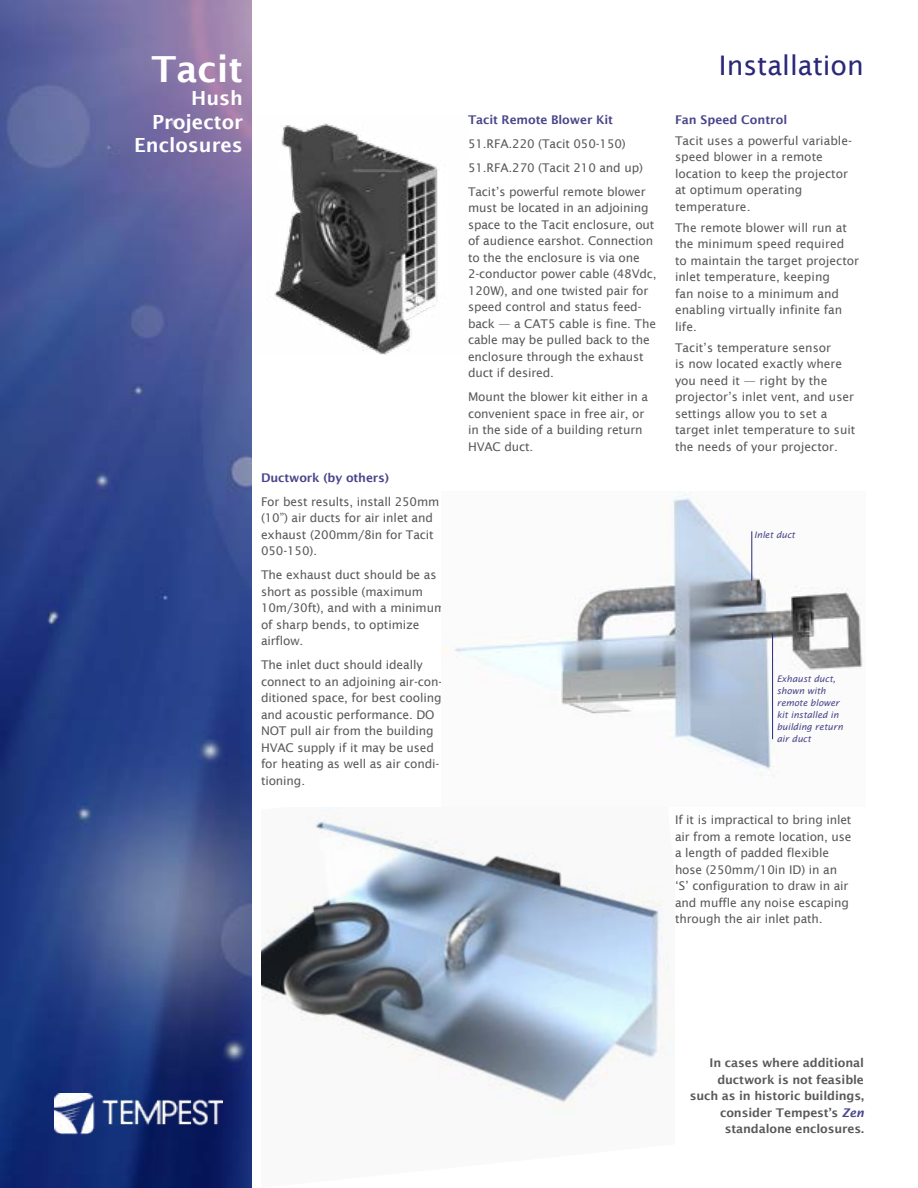
<style>
.page{position:relative;width:918px;height:1188px;background:#fff}
.page>*{position:absolute;margin:0;border:0;box-sizing:border-box;transform-origin:0 0}
.t1{font:600 36px "Lucida Sans";color:#fff}
.t2{font:27px "Lucida Sans";color:#2b2878}
.t3{font:600 19.5px/23.4px "Lucida Sans";color:#fff;text-align:right}
.t4{font:12px/16.5px "Lucida Sans";letter-spacing:-.01em;color:#58595b}
.t5{font:600 12px/16.5px "Lucida Sans";letter-spacing:-.01em;color:#58595b;text-align:right}
.t6{font:600 12px "Lucida Sans";letter-spacing:-.01em;color:#4a468a}
.t7{font:italic 9px/12px "Lucida Sans";color:#4a468a}
.s1{font-style:italic;color:#4a468a}
</style>
<div class="page">
<img style="left:0;top:0;width:252px;height:1188px">
<img style="left:55px;top:1094px;width:167px;height:43px">
<img style="left:274px;top:123px;width:164px;height:232px">
<img style="left:442px;top:492px;width:421px;height:285px">
<hr style="left:751px;top:531px;width:1px;height:50px;background:#2b2878">
<hr style="left:772px;top:633px;width:1px;height:106px;background:#2b2878">
<img style="left:261px;top:814px;width:414px;height:301px">
<h1 class="t1" style="left:152px;top:48px;width:93px">Tacit</h1>
<h3 class="t3" style="left:134px;top:86px;width:110px">Hush<br>Projector<br>Enclosures</h3>
<p class="t6" style="left:261px;top:471px;width:130px">Ductwork (by others)</p>
<p class="t4" style="left:261px;top:493px;width:180px">For best results, install 250mm (10”) air ducts for air inlet and exhaust (200mm/8in for Tacit<br>050-150).</p>
<p class="t4" style="left:261px;top:567px;width:186px">The exhaust duct should be as short as possible (maximum<br>10m/30ft), and with a minimum of sharp bends, to optimize airflow.</p>
<p class="t4" style="left:261px;top:657px;width:183px">The inlet duct should ideally connect to an adjoining air-con&shy;ditioned space, for best cooling and acoustic performance. DO<br>NOT pull air from the building<br>HVAC supply if it may be used for heating as well as air condi&shy;tioning.</p>
<p class="t6" style="left:468px;top:112px;width:147px">Tacit Remote Blower Kit</p>
<p class="t4" style="left:468px;top:131px;width:179px;line-height:24px">51.RFA.220 (Tacit 050-150)<br>51.RFA.270 (Tacit 210 and up)<br>Tacit’s powerful remote blower</p>
<p class="t4" style="left:468px;top:199px;width:190px">must be located in an adjoining space to the Tacit enclosure, out of audience earshot. Connection to the the enclosure is via one<br>2-conductor power cable (48Vdc,<br>120W), and one twisted pair for speed control and status feed&shy;back — a CAT5 cable is fine. The cable may be pulled back to the enclosure through the exhaust duct if desired.</p>
<p class="t4" style="left:468px;top:388px;width:182px">Mount the blower kit either in a convenient space in free air, or in the side of a building return<br>HVAC duct.</p>
<h2 class="t2" style="left:719px;top:50px;width:147px">Installation</h2>
<p class="t6" style="left:675px;top:112px;width:114px">Fan Speed Control</p>
<p class="t4" style="left:675px;top:132px;width:179px">Tacit uses a powerful variable&shy;speed blower in a remote location to keep the projector at optimum operating temperature.</p>
<p class="t4" style="left:675px;top:219px;width:186px">The remote blower will run at the minimum speed required<br>to maintain the target projector inlet temperature, keeping<br>fan noise to a minimum and enabling virtually infinite fan life.</p>
<p class="t4" style="left:675px;top:339px;width:182px">Tacit’s temperature sensor<br>is now located exactly where you need it — right by the projector’s inlet vent, and user settings allow you to set a target inlet temperature to suit the needs of your projector.</p>
<p class="t7" style="left:754px;top:529px;width:42px">Inlet duct</p>
<p class="t7" style="left:777px;top:672px;width:68px">Exhaust duct, shown with remote blower kit installed in building return air duct</p>
<p class="t4" style="left:675px;top:811px;width:178px">If it is impractical to bring inlet air from a remote location, use a length of padded flexible hose (250mm/10in ID) in an ‘S’ configuration to draw in air and muffle any noise escaping through the air inlet path.</p>
<p class="t5" style="left:690px;top:1054px;width:176px">In cases where additional ductwork is not feasible such as in historic buildings, consider Tempest’s <span class="s1">Zen </span>standalone enclosures.</p>
</div>
